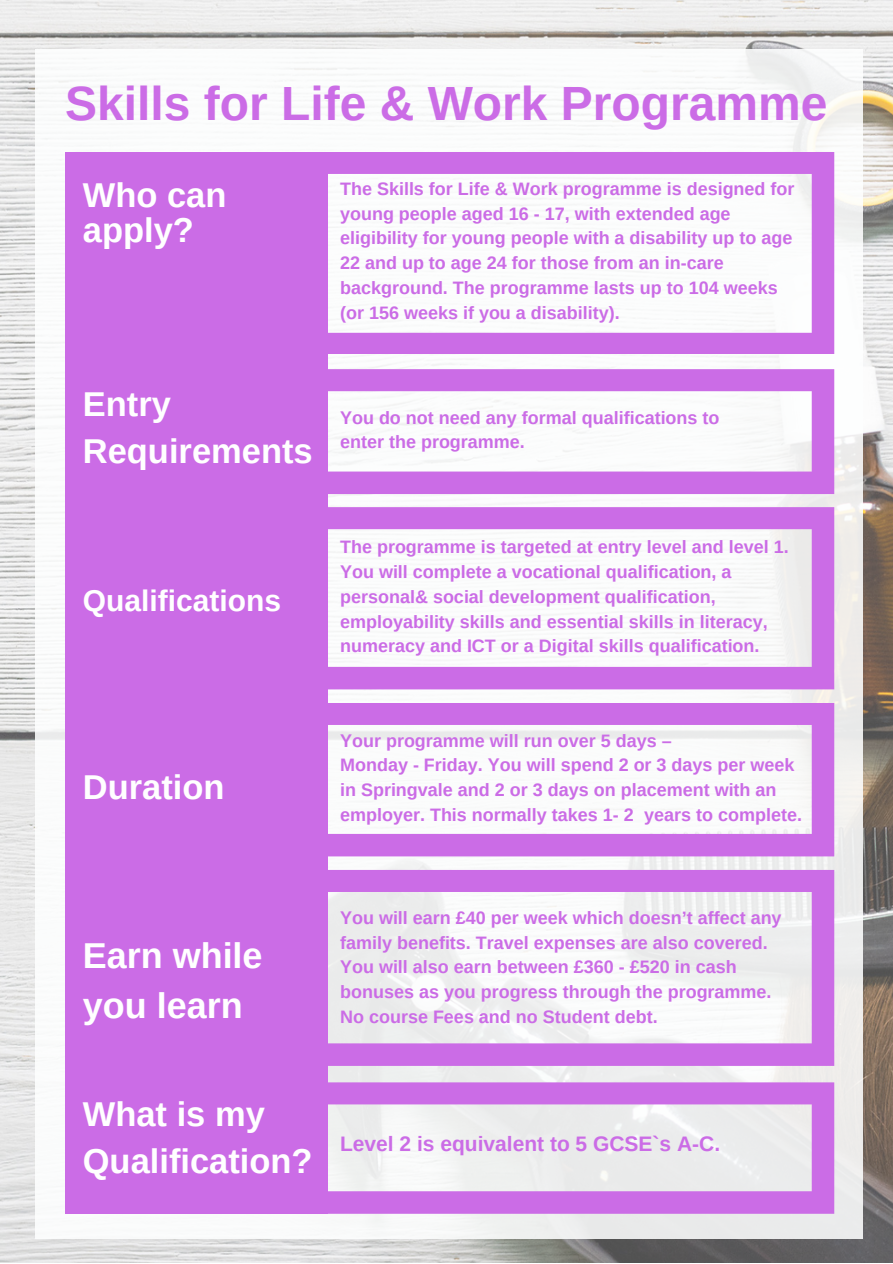
<style>
.page{position:relative;width:893px;height:1264px;background:#fff}
.page>*{position:absolute;margin:0;border:0;box-sizing:border-box;transform-origin:0 0}
.t1{font:700 48px "Arimo";color:#cb6ce6}
.t2{font:700 36px/49.5px "Arimo";color:#fff}
.t3{font:700 34.5px/47.2px "Arimo";color:#fff}
.t4{font:700 30px "Arimo";color:#fff}
.t5{font:700 21px "Arimo";color:#cb6ce6}
.t6{font:700 18px/24.8px "Arimo";color:#cb6ce6}
</style>
<div class="page">
<img style="left:0;top:0;width:892px;height:1262px">
<div style="left:35px;top:49px;width:827px;height:1189px;background:linear-gradient(to right,#fbfbfd,#f3f2f4)"></div>
<svg style="left:328px;top:152px;width:506px;height:202px"></svg>
<div style="left:65px;top:152px;width:263px;height:1061px;background:#cb6ce6"></div>
<svg style="left:328px;top:703px;width:506px;height:153px"></svg>
<svg style="left:328px;top:870px;width:506px;height:195px"></svg>
<svg style="left:328px;top:1082px;width:506px;height:131px;fill:#eaebeb"></svg>
<svg style="left:328px;top:507px;width:506px;height:182px"></svg>
<svg style="left:328px;top:369px;width:506px;height:125px"></svg>
<h1 class="t1" style="left:65px;top:76px;width:764px">Skills for Life &amp; Work Programme</h1>
<h3 class="t3" style="left:83px;top:178px;width:145px;line-height:34.8px">Who can apply?</h3>
<h3 class="t3" style="left:83px;top:380px;width:231px">Entry<br>Requirements</h3>
<h3 class="t4" style="left:83px;top:583px;width:200px">Qualifications</h3>
<p class="t6" style="left:340px;top:176px;width:456px">The Skills for Life &amp; Work programme is designed for young people aged 16 - 17, with extended age eligibility for young people with a disability up to age 22 and up to age 24 for those from an in-care background. The programme lasts up to 104 weeks (or 156 weeks if you a disability).</p>
<p class="t6" style="left:340px;top:405px;width:381px">You do not need any formal qualifications to enter the programme.</p>
<p class="t6" style="left:340px;top:534px;width:450px">The programme is targeted at entry level and level 1.<br>You will complete a vocational qualification, a personal&amp; social development qualification, employability skills and essential skills in literacy, numeracy and ICT or a Digital skills qualification.</p>
<h3 class="t3" style="left:83px;top:763px;width:143px">Duration</h3>
<p class="t6" style="left:340px;top:728px;width:463px">Your programme will run over 5 days –<br>Monday - Friday. You will spend 2 or 3 days per week in Springvale and 2 or 3 days on placement with an employer. This normally takes 1- 2 years to complete.</p>
<h2 class="t2" style="left:83px;top:931px;width:181px">Earn while you learn</h2>
<p class="t6" style="left:340px;top:905px;width:443px">You will earn £40 per week which doesn’t affect any family benefits. Travel expenses are also covered.<br>You will also earn between £360 - £520 in cash bonuses as you progress through the programme.<br>No course Fees and no Student debt.</p>
<h3 class="t3" style="left:83px;top:1090px;width:231px">What is my<br>Qualification?</h3>
<p class="t5" style="left:340px;top:1132px;width:381px">Level 2 is equivalent to 5 GCSE`s A-C.</p>
</div>
